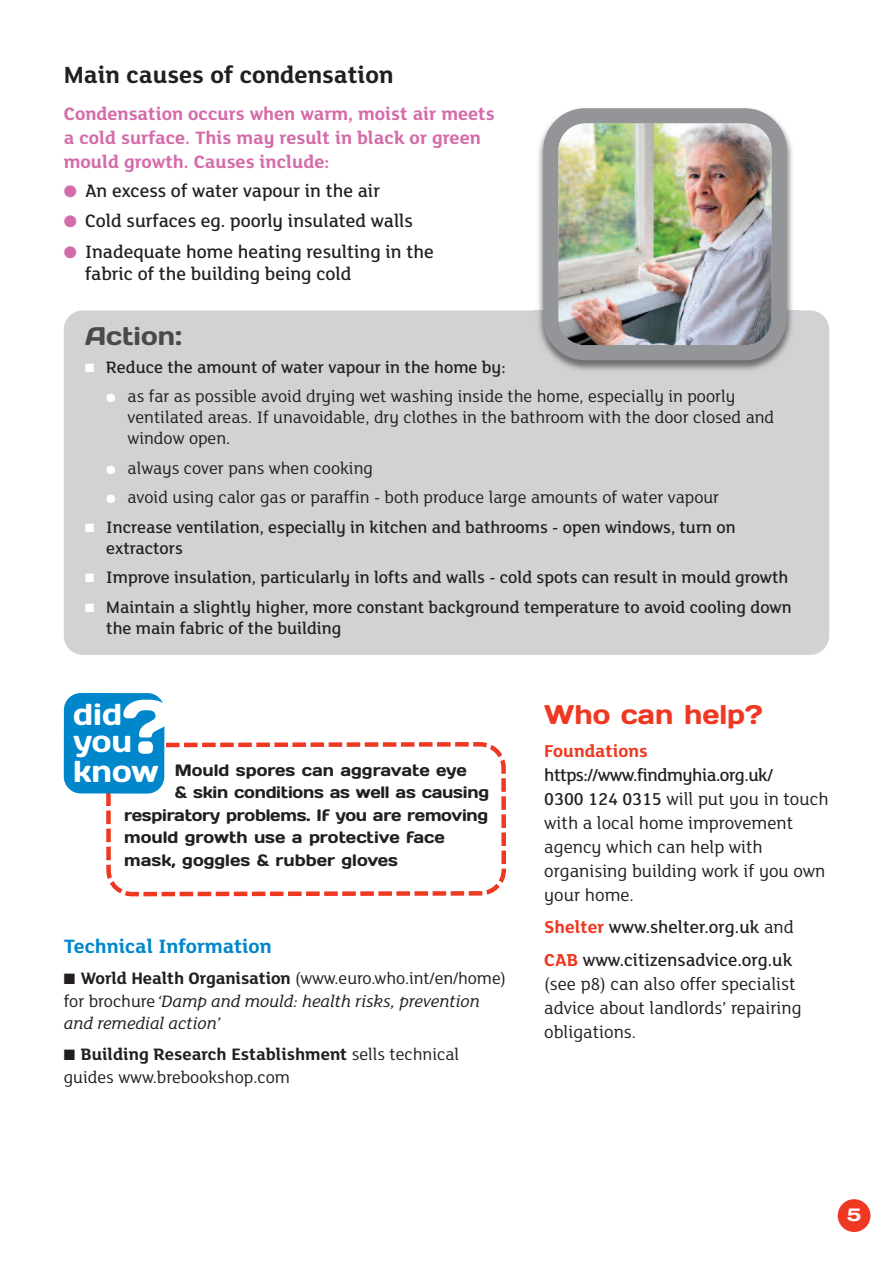
<style>
.page{position:relative;width:893px;height:1263px;background:#fff}
.page>*{position:absolute;margin:0;border:0;box-sizing:border-box;transform-origin:0 0}
.t1{font:76.35px "Days";color:#fff}
.t2{font:30.3px/27.3px "Days";color:#fff}
.t3{font:27px "Days";color:#ef3822}
.t4{font:700 25.5px "FS Lola";color:#231f20}
.t5{font:25.5px "Days";color:#4a484a}
.t6{font:700 21px "FS Lola";color:#0087cb}
.t7{font:500 19.5px/22.5px "FS Lola";color:#231f20}
.t8{font:700 19.5px/24px "FS Lola";color:#d46caa}
.t9{font:18.75px/24px "FS Lola";color:#231f20}
.t10{font:500 18.75px/32.5px "FS Lola";color:#231f20}
.t11{font:700 18.75px "FS Lola";color:#ef3822}
.t12{font:18px/21px "FS Lola";color:#231f20}
.t13{font:500 18px/21px "FS Lola";color:#231f20}
.t14{font:italic 18px/22.5px "FS Lola";color:#231f20}
.t15{font:700 expanded 18px "Helvetica Neue";color:#fff}
.t16{font:16.5px "Days";letter-spacing:-.015em;color:#231f20}
.s1{color:#d46caa}
.s2{color:#fff}
.s3{font-weight:500}
.s4{font-weight:700;color:#ef3822}
.s5{font-weight:400}
.s6{font-weight:700;font-style:normal}
.s7{font-style:normal}
.s8{font-weight:700}
</style>
<div class="page">
<div style="left:838px;top:1199px;width:32px;height:33px;background:#ef3822;border-radius:50%"></div>
<svg style="left:106px;top:693px;width:401px;height:204px"></svg>
<svg style="left:120px;top:887px;width:23px;height:10px"></svg>
<div style="left:64px;top:310px;width:765px;height:345px;background:#d1d2d4;border-radius:19px"></div>
<img style="left:538px;top:134px;width:254px;height:236px">
<img style="left:543px;top:108px;width:244px;height:252px">
<div style="left:64px;top:693px;width:100px;height:101px;background:#0087cb;border-radius:17px"></div>
<h3 class="t4" style="left:64px;top:67px;width:331px">Main causes of condensation</h3>
<p class="t8" style="left:64px;top:104px;width:432px">Condensation occurs when warm, moist air meets a cold surface. This may result in black or green mould growth. Causes include:</p>
<p class="t7" style="left:64px;top:182px;width:318px"><span class="s1">●</span> An excess of water vapour in the air</p>
<p class="t7" style="left:64px;top:211px;width:351px"><span class="s1">●</span> Cold surfaces eg. poorly insulated walls</p>
<p class="t7" style="left:85px;top:242px;width:350px;text-indent:-21px"><span class="s1">●</span> Inadequate home heating resulting in the fabric of the building being cold</p>
<h3 class="t5" style="left:85px;top:327px;width:98px">Action:</h3>
<p class="t13" style="left:85px;top:358px;width:422px"><span class="s2">■</span> Reduce the amount of water vapour in the home by:</p>
<p class="t12" style="left:128px;top:388px;width:648px;text-indent:-21px"><span class="s2">●</span> as far as possible avoid drying wet washing inside the home, especially in poorly ventilated areas. If unavoidable, dry clothes in the bathroom with the door closed and window open.</p>
<p class="t12" style="left:106px;top:459px;width:268px"><span class="s2">●</span> always cover pans when cooking</p>
<p class="t12" style="left:106px;top:489px;width:614px"><span class="s2">●</span> avoid using calor gas or paraffin - both produce large amounts of water vapour</p>
<p class="t13" style="left:106px;top:518px;width:631px;text-indent:-21px"><span class="s2">■</span> Increase ventilation, especially in kitchen and bathrooms - open windows, turn on extractors</p>
<p class="t13" style="left:85px;top:569px;width:705px"><span class="s2">■</span> Improve insulation, particularly in lofts and walls - cold spots can result in mould growth</p>
<p class="t13" style="left:106px;top:598px;width:687px;text-indent:-21px"><span class="s2">■</span> Maintain a slightly higher, more constant background temperature to avoid cooling down the main fabric of the building</p>
<h1 class="t1" style="left:122px;top:700px;width:52px">?</h1>
<h3 class="t3" style="left:544px;top:705px;width:220px">Who can help?</h3>
<h2 class="t2" style="left:73px;top:703px;width:61px">did you</h2>
<h2 class="t2" style="left:73px;top:761px;width:87px">know</h2>
<p class="t11" style="left:544px;top:745px;width:105px">Foundations</p>
<p class="t9" style="left:544px;top:765px;width:286px"><span class="s3">https://www.findmyhia.org.uk/<br>0300 124 0315</span> will put you in touch with a local home improvement agency which can help with organising building work if you own your home.</p>
<p class="t10" style="left:544px;top:913px;width:251px"><span class="s4">Shelter</span> www.shelter.org.uk <span class="s5">and<br></span><span class="s4">CAB</span> www.citizensadvice.org.uk</p>
<p class="t9" style="left:544px;top:974px;width:259px">(see p8) can also offer specialist advice about landlords’ repairing obligations.</p>
<p class="t16" style="left:175px;top:764px;width:293px">Mould spores can aggravate eye</p>
<p class="t16" style="left:175px;top:786px;width:316px">&amp; skin conditions as well as causing</p>
<p class="t16" style="left:124px;top:809px;width:366px">respiratory problems. If you are removing</p>
<p class="t16" style="left:124px;top:831px;width:322px">mould growth use a protective face</p>
<p class="t16" style="left:124px;top:854px;width:275px">mask, goggles &amp; rubber gloves</p>
<p class="t6" style="left:64px;top:940px;width:209px">Technical Information</p>
<p class="t14" style="left:64px;top:969px;width:444px">■ <span class="s6">World Health Organisation</span> <span class="s7">(www.euro.who.int/en/home) for brochure</span> ‘Damp and mould: health risks, prevention and remedial action’</p>
<p class="t12" style="left:64px;top:1045px;width:397px;line-height:22.5px">■ <span class="s8">Building Research Establishment</span> sells technical guides www.brebookshop.com</p>
<p class="t15" style="left:847px;top:1208px;width:16px">5</p>
</div>
